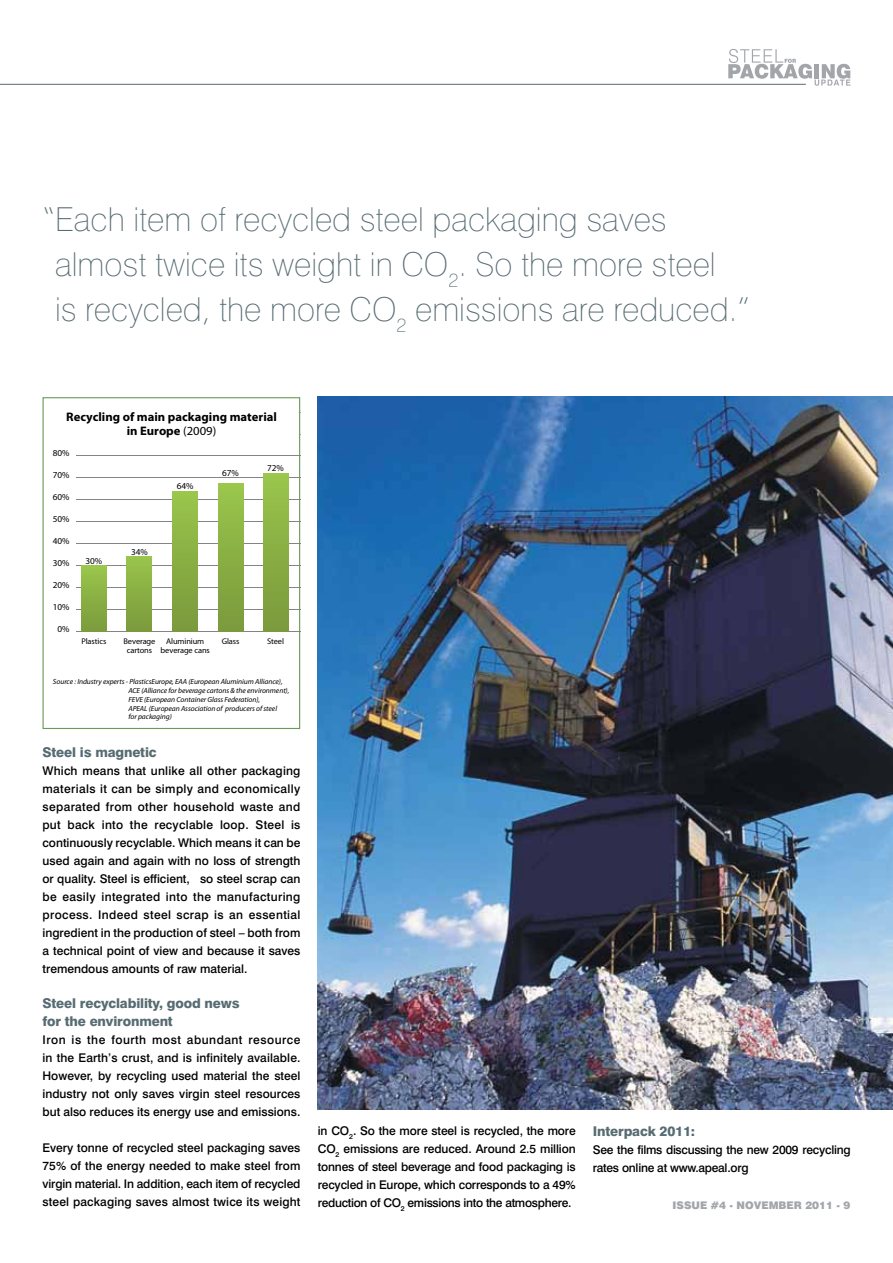
<style>
.page{position:relative;width:893px;height:1263px;background:#fff}
.page>*{position:absolute;margin:0;border:0;box-sizing:border-box;transform-origin:0 0}
.t1{font:100 33px/45px "Swiss 721 BT";color:#566b72}
.t2{font:800 13.5px/18px "Swiss 721 BT";letter-spacing:-.01em;color:#566b72}
.t3{font:700 12.3px/14.9px "Myriad Pro";color:#000;text-align:center}
.t4{font:500 12px/18px "Swiss 721 BT";color:#000;text-align:justify}
.t5{font:500 12px/18px "Swiss 721 BT";letter-spacing:-.02em;color:#000}
.t6{font:900 10.5px "Swiss 721 BT";color:#a2a5aa}
.t7{font:9.15px "Myriad Pro";color:#000}
.t8{font:8.25px/8.2px "Myriad Pro";letter-spacing:-.01em;color:#000;text-align:center}
.t9{font:italic 7.35px/8.9px "Myriad Pro";letter-spacing:-.005em;color:#000}
.s1{font-weight:400}
</style>
<div class="page">
<hr style="left:0;top:84px;width:806px;height:1px;background:#566b72">
<svg style="left:728px;top:49px;width:122px;height:37px"></svg>
<img style="left:317px;top:396px;width:576px;height:714px">
<hr style="left:76px;top:631px;width:224px;height:1px;background:#838485">
<hr style="left:76px;top:610px;width:224px;height:1px;background:#838485">
<hr style="left:76px;top:588px;width:224px;height:1px;background:#838485">
<hr style="left:76px;top:566px;width:224px;height:1px;background:#838485">
<hr style="left:76px;top:544px;width:224px;height:1px;background:#838485">
<hr style="left:76px;top:522px;width:224px;height:1px;background:#838485">
<hr style="left:76px;top:500px;width:224px;height:1px;background:#838485">
<hr style="left:76px;top:478px;width:224px;height:1px;background:#838485">
<hr style="left:76px;top:456px;width:224px;height:1px;background:#838485">
<div style="left:81px;top:566px;width:25px;height:66px;background:linear-gradient(to bottom,#99c64b,#7c9b3c)"></div>
<div style="left:127px;top:557px;width:25px;height:75px;background:linear-gradient(to bottom,#98c44b,#7a993c)"></div>
<div style="left:173px;top:491px;width:25px;height:141px;background:linear-gradient(to bottom,#99c54b,#7a983c)"></div>
<div style="left:218px;top:484px;width:25px;height:148px;background:linear-gradient(to bottom,#99c64b,#7a993c)"></div>
<div style="left:263px;top:473px;width:25px;height:159px;background:linear-gradient(to bottom,#99c54b,#7a993c)"></div>
<div style="left:43px;top:397px;width:257px;height:332px;border:1px solid #6b9a57"></div>
<h1 class="t1" style="left:55px;top:197px;width:696px;text-indent:-13px">“Each item of recycled steel packaging saves almost twice its weight in CO<sub>2</sub>. So the more steel<br>is recycled, the more CO<sub>2</sub> emissions are reduced.”</h1>
<p class="t3" style="left:66px;top:409px;width:212px">Recycling of main packaging material in Europe <span class="s1">(2009)</span></p>
<p class="t7" style="left:53px;top:448px;width:18px">80%</p>
<p class="t7" style="left:53px;top:470px;width:18px">70%</p>
<p class="t7" style="left:53px;top:492px;width:18px">60%</p>
<p class="t7" style="left:53px;top:514px;width:18px">50%</p>
<p class="t7" style="left:53px;top:536px;width:18px">40%</p>
<p class="t7" style="left:53px;top:558px;width:18px">30%</p>
<p class="t7" style="left:53px;top:580px;width:18px">20%</p>
<p class="t7" style="left:53px;top:602px;width:18px">10%</p>
<p class="t7" style="left:57px;top:624px;width:14px">0%</p>
<p class="t7" style="left:85px;top:555px;width:18px">30%</p>
<p class="t8" style="left:81px;top:638px;width:26px">Plastics</p>
<p class="t7" style="left:131px;top:546px;width:18px">34%</p>
<p class="t7" style="left:177px;top:481px;width:18px">64%</p>
<p class="t7" style="left:222px;top:468px;width:18px">67%</p>
<p class="t8" style="left:161px;top:638px;width:51px">Aluminium beverage cans</p>
<p class="t8" style="left:123px;top:638px;width:33px">Beverage cartons</p>
<p class="t8" style="left:222px;top:638px;width:19px">Glass</p>
<p class="t7" style="left:267px;top:463px;width:18px">72%</p>
<p class="t8" style="left:267px;top:638px;width:18px">Steel</p>
<p class="t9" style="left:128px;top:677px;width:162px;text-indent:-75px">Source : Industry experts - PlasticsEurope, EAA (European Aluminium Alliance), ACE (Alliance for beverage cartons &amp; the environment), FEVE (European Container Glass Federation),<br>APEAL (European Association of producers of steel<br>for packaging)</p>
<p class="t2" style="left:43px;top:743px;width:116px">Steel is magnetic</p>
<p class="t4" style="left:43px;top:762px;width:259px">Which means that unlike all other packaging materials it can be simply and economically separated from other household waste and put back into the recyclable loop. Steel is continuously recyclable. Which means it can be used again and again with no loss of strength or quality. Steel is efficient, so steel scrap can be easily integrated into the manufacturing process. Indeed steel scrap is an essential ingredient in the production of steel – both from a technical point of view and because it saves tremendous amounts of raw material.</p>
<p class="t2" style="left:43px;top:994px;width:199px">Steel recyclability, good news for the environment</p>
<p class="t4" style="left:43px;top:1031px;width:259px">Iron is the fourth most abundant resource in the Earth’s crust, and is infinitely available.<br>However, by recycling used material the steel industry not only saves virgin steel resources but also reduces its energy use and emissions.</p>
<p class="t4" style="left:43px;top:1139px;width:259px">Every tonne of recycled steel packaging saves 75% of the energy needed to make steel from virgin material. In addition, each item of recycled steel packaging saves almost twice its weight</p>
<p class="t4" style="left:318px;top:1122px;width:259px">in CO<sub>2</sub>. So the more steel is recycled, the more CO<sub>2</sub> emissions are reduced. Around 2.5 million tonnes of steel beverage and food packaging is recycled in Europe, which corresponds to a 49% reduction of CO<sub>2</sub> emissions into the atmosphere.</p>
<p class="t2" style="left:593px;top:1122px;width:104px">Interpack 2011:</p>
<p class="t5" style="left:593px;top:1141px;width:259px">See the films discussing the new 2009 recycling rates online at www.apeal.org</p>
<p class="t6" style="left:672px;top:1199px;width:82px">ISSUE #4 - NOVEMBER</p>
<p class="t6" style="left:805px;top:1199px;width:47px">2011 - 9</p>
</div>
